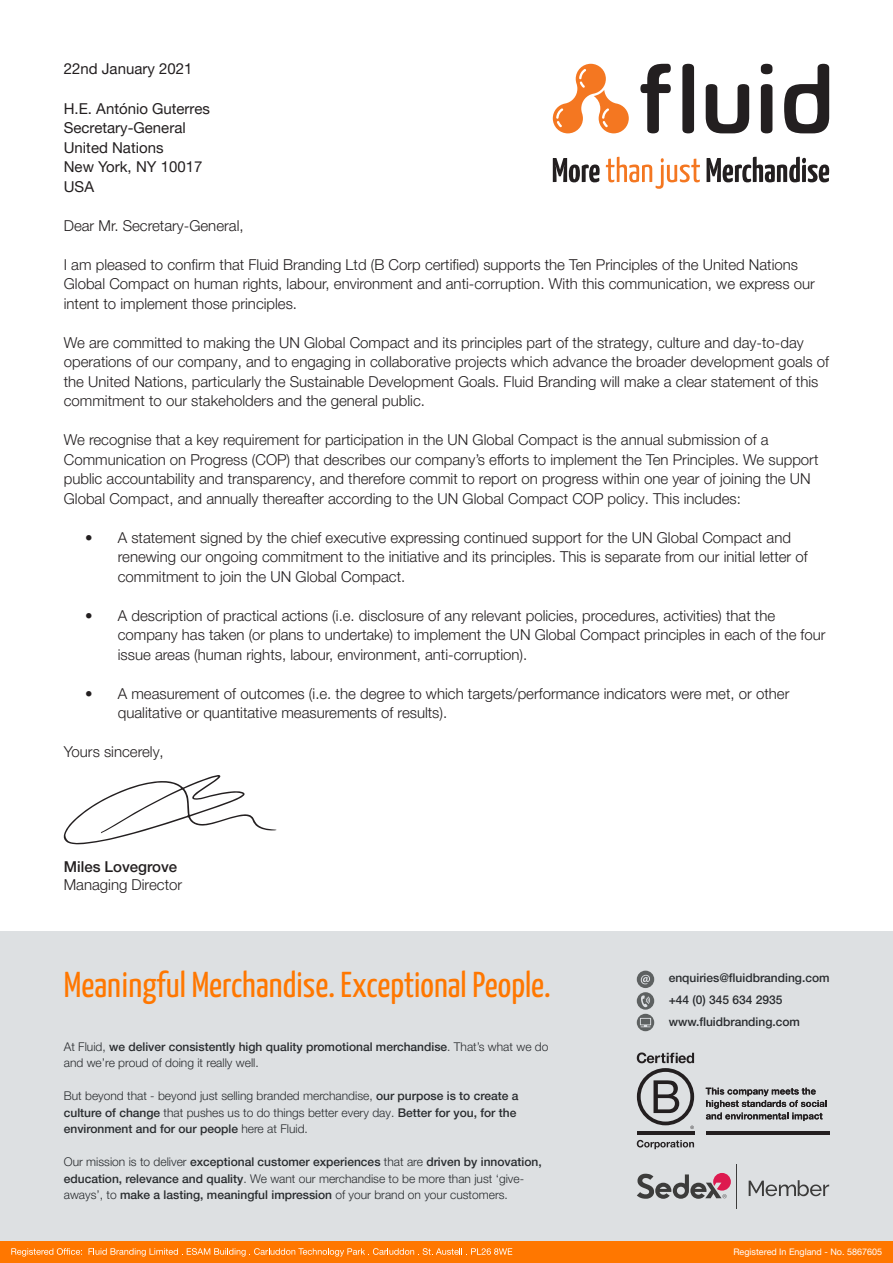
<style>
.page{position:relative;width:893px;height:1263px;background:#fff}
.page>*{position:absolute;margin:0;border:0;box-sizing:border-box;transform-origin:0 0}
.t1{font:36px "Yanone Kaffeesatz";color:#f70}
.t2{font:300 15px/19.5px "Helvetica Neue LT Pro";color:#231f20}
.t3{font:15px "Helvetica Neue LT Pro";color:#231f20}
.t4{font:500 15px "Helvetica Neue LT Pro";color:#231f20}
.t5{font:300 12px/16.5px "Helvetica Neue LT Pro";color:#292c2f}
.t6{font:500 12px/16.5px "Helvetica Neue LT Pro";color:#292c2f}
.t7{font:9px "Helvetica Neue LT Pro";color:#fff}
.s1{font-weight:500}
.s2{font-weight:300}
</style>
<div class="page">
<div style="left:0;top:931px;width:893px;height:311px;background:#dde0e2"></div>
<div style="left:0;top:1242px;width:893px;height:21px;background:#f70"></div>
<svg style="left:63px;top:775px;width:213px;height:69px"></svg>
<svg style="left:553px;top:158px;width:47px;height:24px"></svg>
<svg style="left:606px;top:157px;width:94px;height:32px"></svg>
<svg style="left:706px;top:157px;width:123px;height:25px"></svg>
<svg style="left:553px;top:64px;width:76px;height:69px"></svg>
<svg style="left:784px;top:64px;width:45px;height:69px"></svg>
<svg style="left:640px;top:64px;width:31px;height:69px"></svg>
<svg style="left:706px;top:84px;width:43px;height:49px"></svg>
<svg style="left:761px;top:64px;width:11px;height:10px"></svg>
<svg style="left:682px;top:64px;width:12px;height:69px"></svg>
<svg style="left:761px;top:84px;width:11px;height:49px"></svg>
<hr style="left:637px;top:1131px;width:57px;height:4px;background:#231f20">
<svg style="left:637px;top:1052px;width:57px;height:77px"></svg>
<svg style="left:637px;top:1140px;width:57px;height:9px"></svg>
<hr style="left:706px;top:1131px;width:123px;height:4px;background:#231f20">
<svg style="left:706px;top:1088px;width:121px;height:33px"></svg>
<svg style="left:637px;top:1014px;width:17px;height:17px"></svg>
<svg style="left:640px;top:1018px;width:11px;height:9px"></svg>
<div style="left:637px;top:992px;width:17px;height:18px;background:#5d6161;border-radius:50%"></div>
<svg style="left:641px;top:995px;width:9px;height:12px"></svg>
<div style="left:637px;top:971px;width:17px;height:17px;background:#5d6161;border-radius:50%"></div>
<svg style="left:641px;top:975px;width:9px;height:9px"></svg>
<svg style="left:11px;top:1248px;width:71px;height:8px"></svg>
<svg style="left:89px;top:1248px;width:423px;height:8px"></svg>
<svg style="left:749px;top:1180px;width:80px;height:16px"></svg>
<hr style="left:736px;top:1164px;width:1px;height:45px;background:#3c3c3b">
<svg style="left:637px;top:1173px;width:94px;height:26px"></svg>
<p class="t3" style="left:64px;top:60px;width:130px">22nd January 2021</p>
<p class="t3" style="left:64px;top:99px;width:148px">H.E. António Guterres</p>
<p class="t3" style="left:64px;top:118px;width:123px">Secretary-General</p>
<p class="t3" style="left:64px;top:138px;width:101px">United Nations</p>
<p class="t3" style="left:64px;top:157px;width:140px">New York, NY 10017</p>
<p class="t3" style="left:64px;top:177px;width:32px">USA</p>
<p class="t2" style="left:64px;top:215px;width:181px">Dear Mr. Secretary-General,</p>
<p class="t2" style="left:64px;top:254px;width:753px">I am pleased to confirm that Fluid Branding Ltd (B Corp certified) supports the Ten Principles of the United Nations<br>Global Compact on human rights, labour, environment and anti-corruption. With this communication, we express our intent to implement those principles.</p>
<p class="t2" style="left:64px;top:332px;width:767px">We are committed to making the UN Global Compact and its principles part of the strategy, culture and day-to-day operations of our company, and to engaging in collaborative projects which advance the broader development goals of the United Nations, particularly the Sustainable Development Goals. Fluid Branding will make a clear statement of this commitment to our stakeholders and the general public.</p>
<p class="t2" style="left:64px;top:430px;width:756px">We recognise that a key requirement for participation in the UN Global Compact is the annual submission of a Communication on Progress (COP) that describes our company’s efforts to implement the Ten Principles. We support public accountability and transparency, and therefore commit to report on progress within one year of joining the UN Global Compact, and annually thereafter according to the UN Global Compact COP policy. This includes:</p>
<p class="t2" style="left:118px;top:527px;width:691px;text-indent:-33px">• A statement signed by the chief executive expressing continued support for the UN Global Compact and renewing our ongoing commitment to the initiative and its principles. This is separate from our initial letter of commitment to join the UN Global Compact.</p>
<p class="t2" style="left:118px;top:605px;width:709px;text-indent:-33px">• A description of practical actions (i.e. disclosure of any relevant policies, procedures, activities) that the company has taken (or plans to undertake) to implement the UN Global Compact principles in each of the four issue areas (human rights, labour, environment, anti-corruption).</p>
<p class="t2" style="left:118px;top:683px;width:673px;text-indent:-33px">• A measurement of outcomes (i.e. the degree to which targets/performance indicators were met, or other qualitative or quantitative measurements of results).</p>
<p class="t2" style="left:64px;top:742px;width:102px">Yours sincerely,</p>
<p class="t4" style="left:64px;top:858px;width:115px">Miles Lovegrove</p>
<p class="t2" style="left:64px;top:875px;width:120px">Managing Director</p>
<p class="t1" style="left:64px;top:963px;width:489px">Meaningful Merchandise. Exceptional People.</p>
<p class="t6" style="left:669px;top:970px;width:162px">enquiries@fluidbranding.com</p>
<p class="t6" style="left:669px;top:991px;width:115px">+44 (0) 345 634 2935</p>
<p class="t6" style="left:669px;top:1013px;width:133px">www.fluidbranding.com</p>
<p class="t5" style="left:64px;top:1038px;width:486px">At Fluid, <span class="s1">we deliver consistently high quality promotional merchandise</span>. That’s what we do and we’re proud of doing it really well.</p>
<p class="t5" style="left:64px;top:1087px;width:456px">But beyond that - beyond just selling branded merchandise, <span class="s1">our purpose is to create a culture of change</span> that pushes us to do things better every day. <span class="s1">Better for you, for the environment and for our people</span> here at Fluid.</p>
<p class="t6" style="left:64px;top:1153px;width:479px"><span class="s2">Our mission is to deliver</span> exceptional customer experiences <span class="s2">that are</span> driven by innovation, education, relevance and quality<span class="s2">. We want our merchandise to be more than just ‘give&shy;aways’, to</span> make a lasting, meaningful impression <span class="s2">of your brand on your customers.</span></p>
<p class="t7" style="left:733px;top:1246px;width:150px">Registered In England - No. 5867605</p>
</div>
